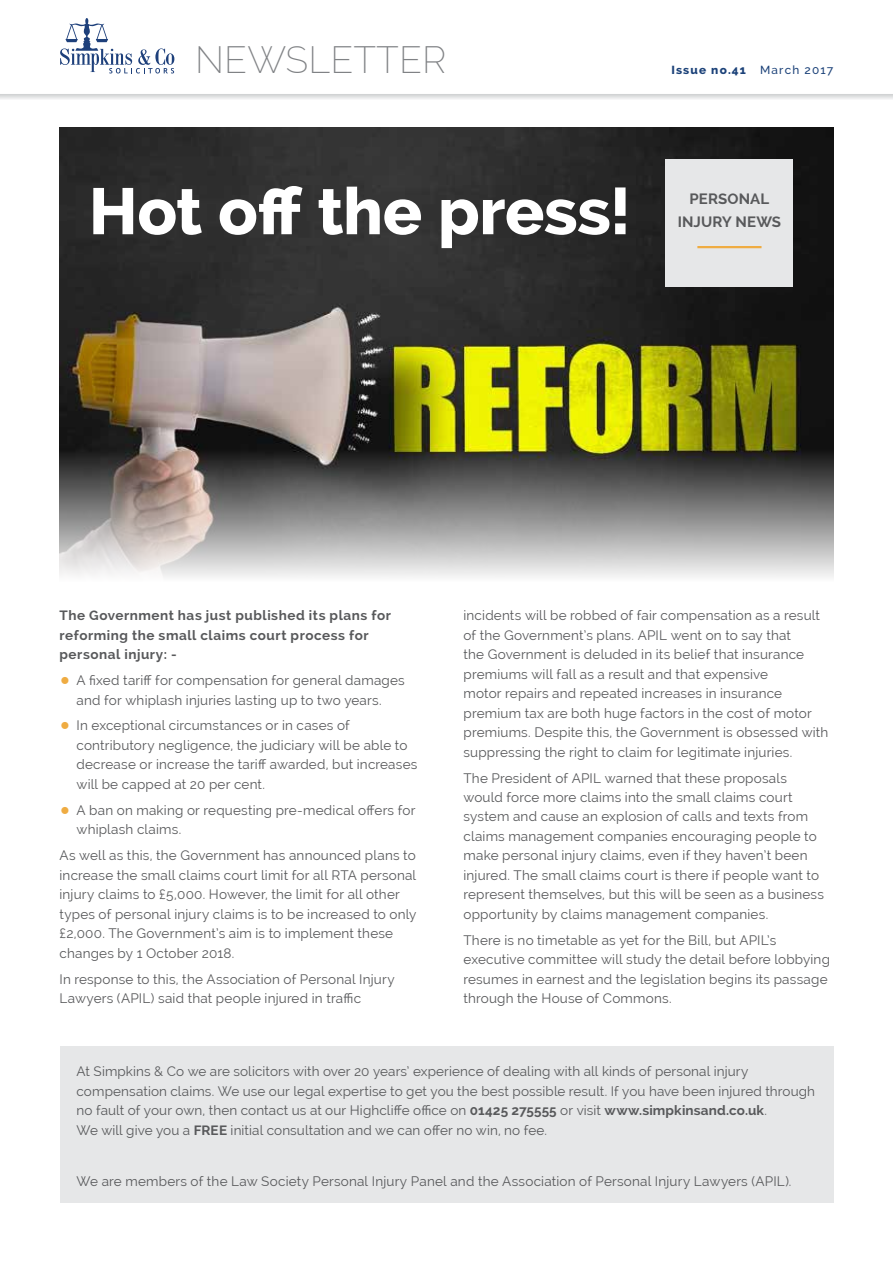
<style>
.page{position:relative;width:893px;height:1263px;background:#fff}
.page>*{position:absolute;margin:0;border:0;box-sizing:border-box;transform-origin:0 0}
.t1{font:800 65.25px "Raleway";color:#fff}
.t2{font:200 37.35px "Raleway";color:#808285}
.t3{font:700 15px/22.5px "Raleway";letter-spacing:.005em;color:#58595b;text-align:center}
.t4{font:13.5px/19.5px "Raleway";letter-spacing:.015em;color:#58595b}
.t5{font:700 13.5px/19.5px "Raleway";letter-spacing:.04em;color:#58595b}
.t6{font:800 11.7px "Raleway";letter-spacing:.1em;color:#1c4279}
.s1{font-weight:500}
.s2{font-weight:800;font-size:30px;color:#efac42}
.s3{font-weight:700}
</style>
<div class="page">
<img style="left:60px;top:128px;width:773px;height:449px">
<svg style="left:60px;top:18px;width:114px;height:55px"></svg>
<div style="left:0;top:94px;width:893px;height:6px;background:#e3e4e5"></div>
<div style="left:60px;top:1046px;width:773px;height:157px;background:#e6e7e8"></div>
<div style="left:665px;top:159px;width:128px;height:128px;background:#e6e7e8"></div>
<hr style="left:697px;top:246px;width:64px;height:2px;background:#efac42">
<h2 class="t2" style="left:195px;top:38px;width:253px">NEWSLETTER</h2>
<p class="t6" style="left:671px;top:63px;width:164px">Issue no.41 <span class="s1">March 2017</span></p>
<h1 class="t1" style="left:89px;top:174px;width:543px">Hot off the press!</h1>
<p class="t3" style="left:678px;top:188px;width:105px">PERSONAL<br>INJURY NEWS</p>
<p class="t5" style="left:60px;top:606px;width:333px">The Government has just published its plans for reforming the small claims court process for personal injury: -</p>
<p class="t4" style="left:60px;top:670px;width:347px;text-align:center"><span class="s2">•</span> A fixed tariff for compensation for general damages and for whiplash injuries lasting up to two years.</p>
<p class="t4" style="left:77px;top:716px;width:342px;text-indent:-17px"><span class="s2">•</span> In exceptional circumstances or in cases of contributory negligence, the judiciary will be able to decrease or increase the tariff awarded, but increases will be capped at 20 per cent.</p>
<p class="t4" style="left:77px;top:800px;width:340px;text-indent:-17px"><span class="s2">•</span> A ban on making or requesting pre-medical offers for whiplash claims.</p>
<p class="t4" style="left:60px;top:846px;width:358px">As well as this, the Government has announced plans to increase the small claims court limit for all RTA personal injury claims to £5,000. However, the limit for all other types of personal injury claims is to be increased to only £2,000. The Government’s aim is to implement these changes by 1 October 2018.</p>
<p class="t4" style="left:60px;top:969px;width:337px">In response to this, the Association of Personal Injury<br>Lawyers (APIL) said that people injured in traffic</p>
<p class="t4" style="left:463px;top:606px;width:366px">incidents will be robbed of fair compensation as a result of the Government’s plans. APIL went on to say that<br>the Government is deluded in its belief that insurance premiums will fall as a result and that expensive<br>motor repairs and repeated increases in insurance premium tax are both huge factors in the cost of motor premiums. Despite this, the Government is obsessed with suppressing the right to claim for legitimate injuries.</p>
<p class="t4" style="left:463px;top:768px;width:362px">The President of APIL warned that these proposals would force more claims into the small claims court system and cause an explosion of calls and texts from claims management companies encouraging people to make personal injury claims, even if they haven’t been injured. The small claims court is there if people want to represent themselves, but this will be seen as a business opportunity by claims management companies.</p>
<p class="t4" style="left:463px;top:930px;width:368px">There is no timetable as yet for the Bill, but APIL’s executive committee will study the detail before lobbying resumes in earnest and the legislation begins its passage through the House of Commons.</p>
<p class="t4" style="left:77px;top:1062px;width:740px">At Simpkins &amp; Co we are solicitors with over 20 years’ experience of dealing with all kinds of personal injury compensation claims. We use our legal expertise to get you the best possible result. If you have been injured through no fault of your own, then contact us at our Highcliffe office on <span class="s3">01425 275555</span> or visit <span class="s3">www.simpkinsand.co.uk</span>.<br>We will give you a <span class="s3">FREE</span> initial consultation and we can offer no win, no fee.</p>
<p class="t4" style="left:77px;top:1172px;width:716px">We are members of the Law Society Personal Injury Panel and the Association of Personal Injury Lawyers (APIL).</p>
</div>
